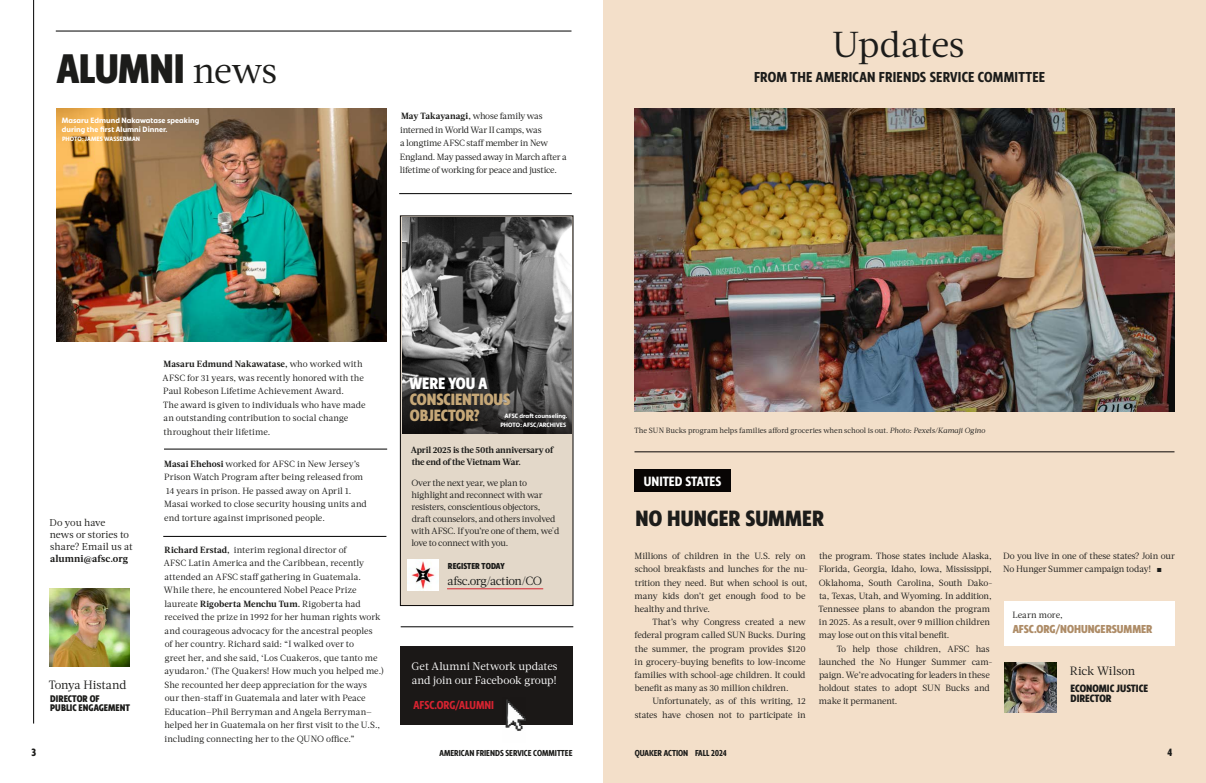
<style>
.page{position:relative;width:1206px;height:783px;background:#fff}
.page>*{position:absolute;margin:0;border:0;box-sizing:border-box;transform-origin:0 0}
.Body_Text{font:900 43px "Bonnie Condensed";letter-spacing:-.01em;color:#1c1c1a}
.Body_Text-2{font:36px "Acta";letter-spacing:-.005em;color:#1c1c1a}
.Body_Text-3{font:900 23px "Bonnie Condensed";letter-spacing:.005em;color:#1c1c1a}
.Body_Text-4{font:900 17px/16px "Bonnie Condensed";letter-spacing:-.005em;color:#c6a878}
.Body_Text-5{font:700 15px "Bonnie Condensed";letter-spacing:.015em;color:#1c1c1a}
.Body_Text-6{font:700 14px "Bonnie Condensed";color:#fff}
.Body_Text-7{font:12px "Acta";letter-spacing:-.02em;color:#1c1c1a}
.Body_Text-8{font:900 12px "Bonnie Condensed";color:#ae8c67}
.Body_Text-9{font:700 12px "Bonnie Condensed";letter-spacing:-.005em;color:#d52330}
.Answer{font:11px/13.2px "Acta";letter-spacing:-.005em;color:#fff}
.Body_Text-10{font:900 11px/10px "Bonnie Condensed";color:#1c1c1a}
.Answer-2{font:10px/12px "Acta";color:#1c1c1a}
.Body_Text-11{font:900 10px "Bonnie Condensed";letter-spacing:.005em;color:#1c1c1a}
.Body_Text-12{font:9px/13.2px "Acta";letter-spacing:-.005em;color:#1c1c1a}
.Body_Text-13{font:9px/12px "Acta";letter-spacing:-.025em;color:#1c1c1a}
.Body_Text-14{font:700 9px/12px "Acta";letter-spacing:-.015em;color:#1c1c1a}
.t1{font:700 9px "Bonnie Condensed";color:#1c1c1a}
.Body_Text-15{font:700 9px "Acta";letter-spacing:.015em;color:#1c1c1a}
.Body_Text-16{font:900 9px "Bonnie Condensed";letter-spacing:.005em;color:#1c1c1a}
.Body_Text-17{font:700 semi-condensed 8px/9px "Bonnie";letter-spacing:.005em;color:#fff}
.Body_Text-18{font:7.5px "Acta";letter-spacing:.005em;color:#1c1c1a}
.Body_Text-19{font:700 semi-condensed 6.5px "Bonnie";letter-spacing:.005em;color:#fff}
.s1{font-family:"Acta";font-weight:400;font-size:36px}
.s2{font-weight:700}
.s3{font-weight:400}
.s4{color:#fff}
.s5{font-style:italic}
.s6{font-family:"Bonnie";font-weight:700;font-stretch:semi-condensed;font-size:6px}
</style>
<div class="page">
<div style="left:400px;top:216px;width:173px;height:390px;background:#e3d8c9;border:1px solid #080504"></div>
<img style="left:402px;top:218px;width:170px;height:157px">
<svg style="left:402px;top:375px;width:170px;height:58px;background:#333332"></svg>
<div style="left:604px;top:0;width:602px;height:783px;background:#f3dfc9"></div>
<img style="left:634px;top:109px;width:540px;height:302px">
<hr style="left:634px;top:451px;width:540px;height:1px;background:#080504">
<div style="left:634px;top:470px;width:97px;height:22px;background:#080504"></div>
<hr style="left:56px;top:31px;width:516px;height:1px;background:#000">
<img style="left:56px;top:108px;width:331px;height:234px">
<img style="left:50px;top:588px;width:79px;height:79px">
<hr style="left:164px;top:449px;width:223px;height:1px;background:#000">
<hr style="left:163px;top:536px;width:223px;height:1px;background:#000">
<hr style="left:399px;top:193px;width:173px;height:1px;background:#000">
<div style="left:400px;top:646px;width:173px;height:79px;background:#1b1817"></div>
<img style="left:505px;top:699px;width:20px;height:32px">
<div style="left:1004px;top:601px;width:170px;height:45px;background:#fff"></div>
<hr style="left:447px;top:588px;width:96px;height:1px;background:#d52330">
<img style="left:408px;top:559px;width:31px;height:31px">
<hr style="left:401px;top:627px;width:172px;height:1px;background:#000">
<img style="left:1004px;top:662px;width:53px;height:51px">
<hr style="left:33px;top:0;width:1px;height:724px;background:#000">
<p class="Body_Text" style="left:57px;top:39px;width:222px">ALUMNI <span class="s1">news</span></p>
<p class="Body_Text-17" style="left:62px;top:116px;width:139px">Masaru Edmund Nakawatase speaking during the first Alumni Dinner.</p>
<p class="Body_Text-19" style="left:62px;top:134px;width:80px">PHOTO: JAMES WASSERMAN</p>
<p class="Body_Text-12" style="left:400px;top:110px;width:168px;line-height:13.5px"><span class="s2">May Takayanagi,</span> whose family was interned in World War II camps, was<br>a longtime AFSC staff member in New England. May passed away in March after a lifetime of working for peace and justice.</p>
<p class="Body_Text-2" style="left:832px;top:24px;width:134px">Updates</p>
<p class="Body_Text-5" style="left:754px;top:66px;width:292px">FROM THE AMERICAN FRIENDS SERVICE COMMITTEE</p>
<p class="Answer-2" style="left:50px;top:517px;width:84px">Do you have<br>news or stories to share? Email us at <span class="s2">alumni@afsc.org</span></p>
<p class="Body_Text-7" style="left:49px;top:678px;width:79px">Tonya Histand</p>
<p class="Body_Text-11" style="left:50px;top:692px;width:51px">DIRECTOR OF</p>
<p class="Body_Text-11" style="left:50px;top:701px;width:81px">PUBLIC ENGAGEMENT</p>
<p class="Body_Text-15" style="left:163px;top:359px;width:201px">Masaru Edmund Nakawatase, <span class="s3">who worked with</span></p>
<p class="Body_Text-12" style="left:163px;top:371px;width:203px">AFSC for 31 years, was recently honored with the</p>
<p class="Body_Text-12" style="left:163px;top:384px;width:182px">Paul Robeson Lifetime Achievement Award.</p>
<p class="Body_Text-12" style="left:163px;top:398px;width:204px">The award is given to individuals who have made</p>
<p class="Body_Text-12" style="left:163px;top:411px;width:186px;line-height:13.5px">an outstanding contribution to social change throughout their lifetime.</p>
<p class="Body_Text-12" style="left:164px;top:457px;width:201px;line-height:13.5px"><span class="s2">Masai Ehehosi</span> worked for AFSC in New Jersey’s<br>Prison Watch Program after being released from</p>
<p class="Body_Text-12" style="left:166px;top:484px;width:187px">14 years in prison. He passed away on April 1.</p>
<p class="Body_Text-12" style="left:164px;top:498px;width:204px">Masai worked to close security housing units and</p>
<p class="Body_Text-12" style="left:164px;top:511px;width:162px">end torture against imprisoned people.</p>
<p class="Body_Text-12" style="left:165px;top:543px;width:184px"><span class="s2">Richard Erstad,</span> interim regional director of</p>
<p class="Body_Text-12" style="left:164px;top:557px;width:222px;line-height:13.5px">AFSC Latin America and the Caribbean, recently attended an AFSC staff gathering in Guatemala.<br>While there, he encountered Nobel Peace Prize laureate <span class="s2">Rigoberta Menchu Tum.</span> Rigoberta had received the prize in 1992 for her human rights work and courageous advocacy for the ancestral peoples<br>of her country. Richard said: “I walked over to<br>greet her, and she said, ‘Los Cuakeros, que tanto me ayudaron.’ (The Quakers! How much you helped me.)<br>She recounted her deep appreciation for the ways<br>our then-staff in Guatemala and later with Peace Education—Phil Berryman and Angela Berryman— helped her in Guatemala on her first visit to the U.S., including connecting her to the QUNO office.”</p>
<p class="Body_Text-4" style="left:409px;top:375px;width:103px"><span class="s4">WERE YOU A<br></span>CONSCIENTIOUS<br>OBJECTOR?</p>
<p class="Body_Text-19" style="left:505px;top:411px;width:64px">AFSC draft counseling.</p>
<p class="Body_Text-19" style="left:500px;top:420px;width:67px">PHOTO: AFSC/ARCHIVES</p>
<p class="Body_Text-14" style="left:411px;top:444px;width:144px">April 2025 is the 50th anniversary of the end of the Vietnam War.</p>
<p class="Body_Text-13" style="left:411px;top:477px;width:150px">Over the next year, we plan to highlight and reconnect with war resisters, conscientious objectors, draft counselors, and others involved with AFSC. If you’re one of them, we'd love to connect with you.</p>
<p class="Body_Text-16" style="left:448px;top:560px;width:58px">REGISTER TODAY</p>
<p class="Body_Text-7" style="left:447px;top:574px;width:96px">afsc.org/action/CO</p>
<p class="Answer" style="left:412px;top:660px;width:148px">Get Alumni Network updates and join our Facebook group!</p>
<p class="Body_Text-9" style="left:414px;top:697px;width:82px">AFSC.ORG/ALUMNI</p>
<p class="Body_Text-18" style="left:634px;top:426px;width:352px">The SUN Bucks program helps families afford groceries when school is out. <span class="s5">Photo: Pexels/Kamaji Ogino</span></p>
<p class="Body_Text-6" style="left:644px;top:472px;width:79px">UNITED STATES</p>
<p class="Body_Text-3" style="left:636px;top:503px;width:190px">NO HUNGER SUMMER</p>
<p class="Body_Text-12" style="left:635px;top:550px;width:175px">Millions of children in the U.S. rely on school breakfasts and lunches for the nu&shy;trition they need. But when school is out, many kids don’t get enough food to be healthy and thrive.</p>
<p class="Body_Text-12" style="left:635px;top:616px;width:173px;text-align:justify;text-indent:18px">That’s why Congress created a new federal program called SUN Bucks. During the summer, the program provides $120 in grocery-buying benefits to low-income families with school-age children. It could benefit as many as 30 million children.</p>
<p class="Body_Text-12" style="left:635px;top:695px;width:172px;text-align:right">Unfortunately, as of this writing, 12 states have chosen not to participate in</p>
<p class="Body_Text-12" style="left:819px;top:550px;width:175px">the program. Those states include Alaska, Florida, Georgia, Idaho, Iowa, Mississippi, Oklahoma, South Carolina, South Dako&shy;ta, Texas, Utah, and Wyoming. In addition, Tennessee plans to abandon the program in 2025. As a result, over 9 million children may lose out on this vital benefit.</p>
<p class="Body_Text-12" style="left:819px;top:642px;width:175px;text-indent:18px">To help those children, AFSC has launched the No Hunger Summer cam&shy;paign. We’re advocating for leaders in these holdout states to adopt SUN Bucks and make it permanent.</p>
<p class="Body_Text-12" style="left:1003px;top:550px;width:173px">Do you live in one of these states? Join our<br>No Hunger Summer campaign today! <span class="s6">■</span></p>
<p class="Body_Text-12" style="left:1012px;top:608px;width:52px">Learn more,</p>
<p class="Body_Text-8" style="left:1013px;top:621px;width:141px">AFSC.ORG/NOHUNGERSUMMER</p>
<p class="Body_Text-7" style="left:1070px;top:664px;width:67px">Rick Wilson</p>
<p class="Body_Text-10" style="left:1071px;top:684px;width:79px">ECONOMIC JUSTICE<br>DIRECTOR</p>
<p class="Body_Text-10" style="left:32px;top:747px;width:6px">3</p>
<p class="t1" style="left:440px;top:746px;width:134px">AMERICAN FRIENDS SERVICE COMMITTEE</p>
<p class="t1" style="left:635px;top:746px;width:94px">QUAKER ACTION FALL 2024</p>
<p class="Body_Text-10" style="left:1167px;top:747px;width:6px">4</p>
</div>
